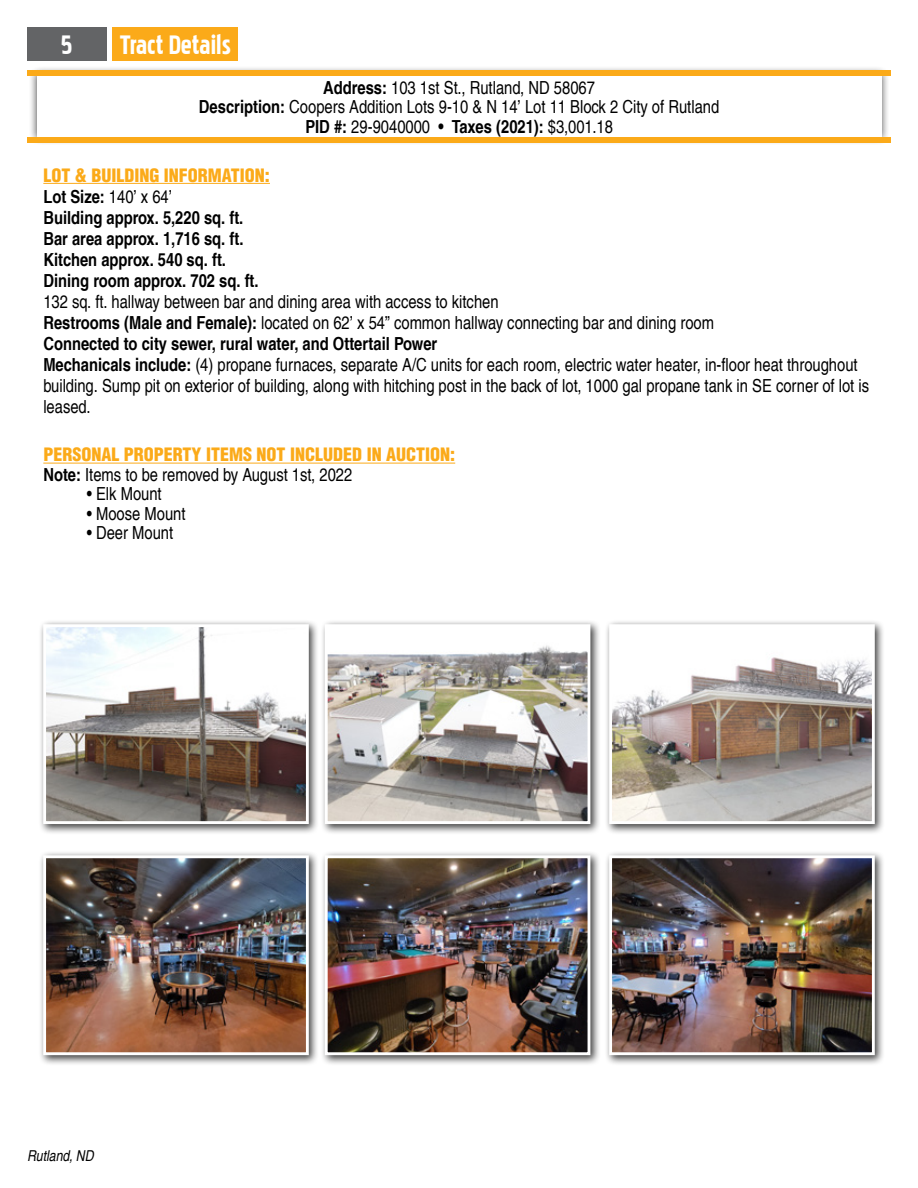
<style>
.page{position:relative;width:918px;height:1188px;background:#fff}
.page>*{position:absolute;margin:0;border:0;box-sizing:border-box;transform-origin:0 0}
.t1{font:33px "Pakenham";color:#fff}
.t2{font:condensed 18px/21px "Helvetica LT Pro";color:#000;text-align:center}
.t3{font:700 condensed 18px/21px "Helvetica LT Pro";color:#000}
.t4{font:900 condensed 18px/19.5px "Helvetica LT Pro";color:#fbaa19}
.t5{font:italic condensed 15px "Helvetica LT Pro";color:#000}
.s1{font-weight:700}
.s2{font-weight:900;color:#fbaa19}
.s3{font-weight:400}
.s4{font-weight:700;color:#000}
.s5{font-weight:400;color:#000}
</style>
<div class="page">
<div style="left:27px;top:27px;width:79px;height:33px;background:#636466"></div>
<div style="left:113px;top:27px;width:125px;height:33px;background:#fbaa19"></div>
<div style="left:29px;top:65px;width:860px;height:80px;background:#000;opacity:.75"></div>
<div style="left:37px;top:74px;width:844px;height:63px;background:#fff"></div>
<div style="left:27px;top:70px;width:864px;height:6px;background:#fbaa19"></div>
<div style="left:27px;top:137px;width:864px;height:6px;background:#fbaa19"></div>
<div style="left:38px;top:619px;width:282px;height:216px;background:#000;opacity:.75"></div>
<img style="left:47px;top:628px;width:258px;height:192px">
<div style="left:43px;top:624px;width:266px;height:200px;border:3px solid #fff"></div>
<div style="left:38px;top:850px;width:282px;height:216px;background:#000;opacity:.75"></div>
<img style="left:47px;top:859px;width:258px;height:192px">
<div style="left:43px;top:855px;width:266px;height:200px;border:3px solid #fff"></div>
<div style="left:320px;top:619px;width:281px;height:216px;background:#000;opacity:.75"></div>
<img style="left:329px;top:628px;width:257px;height:192px">
<div style="left:325px;top:624px;width:265px;height:200px;border:3px solid #fff"></div>
<div style="left:320px;top:850px;width:281px;height:216px;background:#000;opacity:.75"></div>
<img style="left:329px;top:859px;width:257px;height:192px">
<div style="left:325px;top:855px;width:265px;height:200px;border:3px solid #fff"></div>
<div style="left:604px;top:619px;width:282px;height:216px;background:#000;opacity:.75"></div>
<img style="left:613px;top:628px;width:258px;height:192px">
<div style="left:609px;top:624px;width:266px;height:200px;border:3px solid #fff"></div>
<div style="left:604px;top:850px;width:282px;height:216px;background:#000;opacity:.75"></div>
<img style="left:613px;top:859px;width:258px;height:192px">
<div style="left:609px;top:855px;width:266px;height:200px;border:3px solid #fff"></div>
<hr style="left:43px;top:183px;width:227px;height:1px;background:#fbaa19">
<hr style="left:43px;top:463px;width:412px;height:1px;background:#fbaa19">
<h1 class="t1" style="left:61px;top:30px;width:13px">5</h1>
<h1 class="t1" style="left:119px;top:30px;width:113px">Tract Details</h1>
<p class="t2" style="left:199px;top:78px;width:522px;line-height:19.5px"><span class="s1">Address:</span> 103 1st St., Rutland, ND 58067<br><span class="s1">Description:</span> Coopers Addition Lots 9-10 &amp; N 14’ Lot 11 Block 2 City of Rutland<br><span class="s1">PID #:</span> 29-9040000 <span class="s1">• Taxes (2021):</span> $3,001.18</p>
<p class="t3" style="left:43px;top:165px;width:228px"><span class="s2">LOT &amp; BUILDING INFORMATION:<br></span>Lot Size: <span class="s3">140’ x 64’<br></span>Building approx. 5,220 sq. ft.<br>Bar area approx. 1,716 sq. ft.<br>Kitchen approx. 540 sq. ft.<br>Dining room approx. 702 sq. ft.</p>
<p class="t2" style="left:43px;top:291px;width:827px;text-align:left">132 sq. ft. hallway between bar and dining area with access to kitchen<br><span class="s1">Restrooms (Male and Female):</span> located on 62’ x 54” common hallway connecting bar and dining room<br><span class="s1">Connected to city sewer, rural water, and Ottertail Power<br>Mechanicals include:</span> (4) propane furnaces, separate A/C units for each room, electric water heater, in-floor heat throughout building. Sump pit on exterior of building, along with hitching post in the back of lot, 1000 gal propane tank in SE corner of lot is leased.</p>
<p class="t4" style="left:43px;top:445px;width:413px">PERSONAL PROPERTY ITEMS NOT INCLUDED IN AUCTION:<br><span class="s4">Note:</span> <span class="s5">Items to be removed by August 1st, 2022</span></p>
<p class="t2" style="left:87px;top:483px;width:76px">• Elk Mount</p>
<p class="t2" style="left:87px;top:503px;width:100px">• Moose Mount</p>
<p class="t2" style="left:87px;top:522px;width:88px">• Deer Mount</p>
<p class="t5" style="left:27px;top:1147px;width:68px">Rutland, ND</p>
</div>
